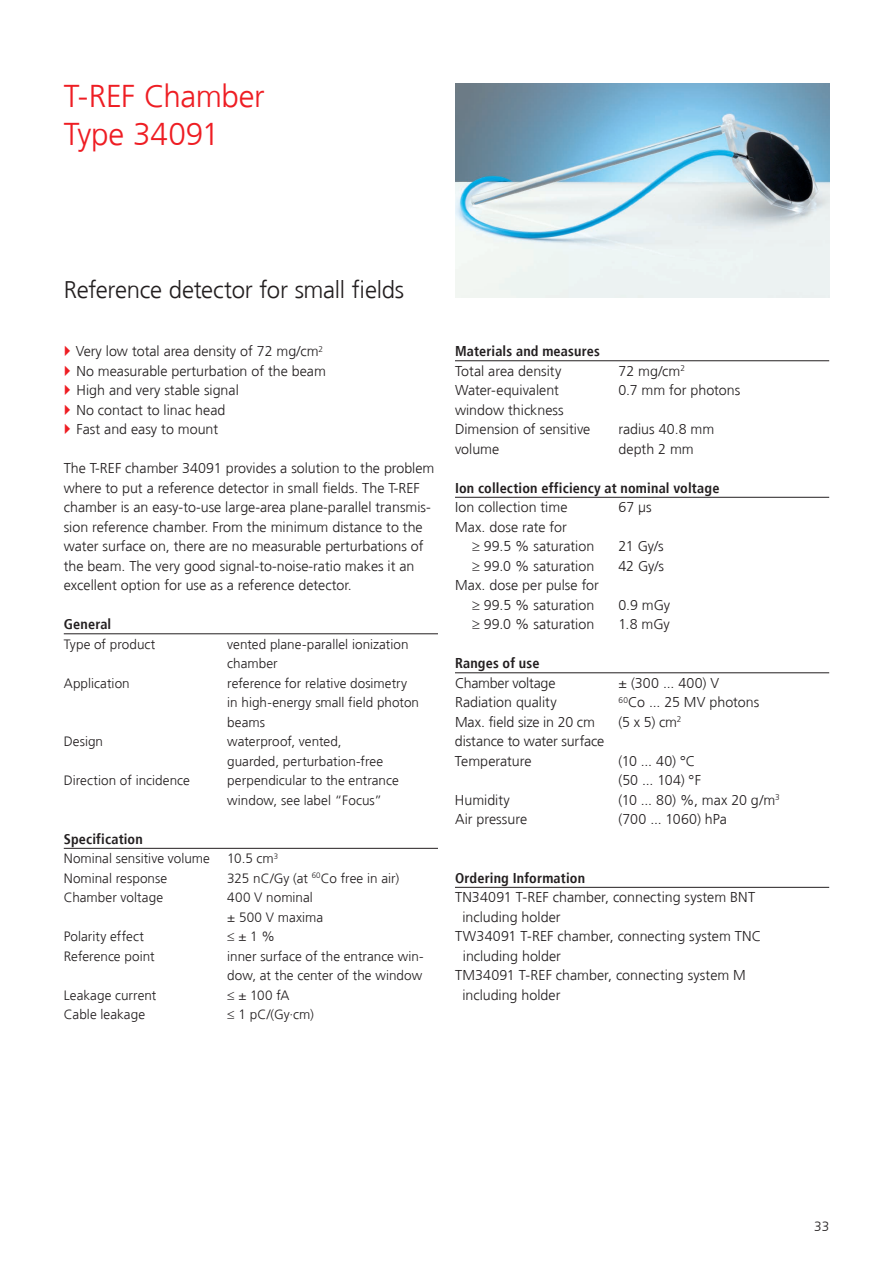
<style>
.page{position:relative;width:893px;height:1263px;background:#fff}
.page>*{position:absolute;margin:0;border:0;box-sizing:border-box;transform-origin:0 0}
.t1{font:300 31.5px/37.8px "Frutiger";letter-spacing:-.015em;color:#ee1d23}
.t2{font:300 24px "Frutiger";letter-spacing:-.015em;color:#231f20}
.t3{font:300 14.25px/19.5px "Frutiger";color:#231f20}
.t4{font:700 condensed 14.25px "Frutiger";letter-spacing:.015em;color:#231f20}
.t5{font:300 14.25px "Frutiger";letter-spacing:-.02em;color:#231f20}
.t6{font:300 13.5px/19.5px "Frutiger";letter-spacing:.005em;color:#231f20}
</style>
<div class="page">
<img style="left:455px;top:83px;width:374px;height:215px">
<hr style="left:64px;top:633px;width:374px;height:1px;background:#231f20">
<hr style="left:64px;top:848px;width:374px;height:1px;background:#231f20">
<hr style="left:455px;top:360px;width:374px;height:1px;background:#231f20">
<hr style="left:455px;top:497px;width:374px;height:1px;background:#231f20">
<hr style="left:455px;top:672px;width:374px;height:1px;background:#231f20">
<hr style="left:455px;top:887px;width:374px;height:1px;background:#231f20">
<h1 class="t1" style="left:64px;top:78px;width:203px">T-REF Chamber<br>Type 34091</h1>
<h2 class="t2" style="left:64px;top:276px;width:342px">Reference detector for small fields</h2>
<p class="t3" style="left:76px;top:342px;width:252px">Very low total area density of 72 mg/cm<sup>2<br></sup>No measurable perturbation of the beam<br>High and very stable signal<br>No contact to linac head<br>Fast and easy to mount</p>
<p class="t3" style="left:64px;top:459px;width:372px">The T-REF chamber 34091 provides a solution to the problem where to put a reference detector in small fields. The T-REF chamber is an easy-to-use large-area plane-parallel transmis&shy;sion reference chamber. From the minimum distance to the water surface on, there are no measurable perturbations of the beam. The very good signal-to-noise-ratio makes it an excellent option for use as a reference detector.</p>
<p class="t4" style="left:64px;top:616px;width:49px">General</p>
<p class="t6" style="left:64px;top:635px;width:93px">Type of product</p>
<p class="t6" style="left:227px;top:635px;width:183px">vented plane-parallel ionization chamber</p>
<p class="t6" style="left:64px;top:674px;width:67px">Application</p>
<p class="t6" style="left:227px;top:674px;width:193px">reference for relative dosimetry in high-energy small field photon beams</p>
<p class="t6" style="left:64px;top:732px;width:41px">Design</p>
<p class="t6" style="left:227px;top:732px;width:157px">waterproof, vented, guarded, perturbation-free</p>
<p class="t6" style="left:64px;top:771px;width:128px">Direction of incidence</p>
<p class="t6" style="left:227px;top:771px;width:173px">perpendicular to the entrance window, see label “Focus”</p>
<p class="t4" style="left:64px;top:830px;width:81px">Specification</p>
<p class="t6" style="left:64px;top:849px;width:148px">Nominal sensitive volume</p>
<p class="t6" style="left:227px;top:849px;width:52px">10.5 cm<sup>3</sup></p>
<p class="t6" style="left:64px;top:869px;width:105px">Nominal response</p>
<p class="t6" style="left:227px;top:869px;width:173px">325 nC/Gy (at <sup>60</sup>Co free in air)</p>
<p class="t6" style="left:64px;top:888px;width:101px">Chamber voltage</p>
<p class="t6" style="left:227px;top:888px;width:97px">400 V nominal ± 500 V maxima</p>
<p class="t6" style="left:64px;top:927px;width:82px">Polarity effect</p>
<p class="t6" style="left:227px;top:927px;width:49px">≤ ± 1 %</p>
<p class="t6" style="left:64px;top:947px;width:92px">Reference point</p>
<p class="t6" style="left:227px;top:947px;width:198px">inner surface of the entrance win&shy;dow, at the center of the window</p>
<p class="t6" style="left:64px;top:986px;width:94px">Leakage current</p>
<p class="t6" style="left:227px;top:986px;width:64px">≤ ± 100 fA</p>
<p class="t6" style="left:64px;top:1005px;width:83px">Cable leakage</p>
<p class="t6" style="left:227px;top:1005px;width:88px">≤ 1 pC/(Gy·cm)</p>
<p class="t4" style="left:455px;top:343px;width:147px">Materials and measures</p>
<p class="t3" style="left:455px;top:361px;width:108px">Total area density</p>
<p class="t3" style="left:618px;top:361px;width:68px">72 mg/cm<sup>2</sup></p>
<p class="t3" style="left:455px;top:381px;width:105px">Water-equivalent</p>
<p class="t3" style="left:618px;top:381px;width:123px">0.7 mm for photons</p>
<p class="t3" style="left:455px;top:400px;width:137px">window thickness<br>Dimension of sensitive</p>
<p class="t3" style="left:618px;top:420px;width:97px">radius 40.8 mm</p>
<p class="t3" style="left:455px;top:439px;width:46px">volume</p>
<p class="t3" style="left:618px;top:439px;width:77px">depth 2 mm</p>
<p class="t4" style="left:455px;top:479px;width:266px">Ion collection efficiency at nominal voltage</p>
<p class="t3" style="left:455px;top:498px;width:114px">Ion collection time</p>
<p class="t3" style="left:618px;top:498px;width:35px">67 µs</p>
<p class="t3" style="left:472px;top:517px;width:124px;text-indent:-17px">Max. dose rate for<br>≥ 99.5 % saturation</p>
<p class="t3" style="left:618px;top:537px;width:47px">21 Gy/s</p>
<p class="t3" style="left:472px;top:556px;width:124px">≥ 99.0 % saturation</p>
<p class="t3" style="left:618px;top:556px;width:47px">42 Gy/s</p>
<p class="t3" style="left:472px;top:576px;width:128px;text-indent:-17px">Max. dose per pulse for ≥ 99.5 % saturation</p>
<p class="t3" style="left:618px;top:595px;width:53px">0.9 mGy</p>
<p class="t3" style="left:472px;top:615px;width:124px">≥ 99.0 % saturation</p>
<p class="t3" style="left:618px;top:615px;width:53px">1.8 mGy</p>
<p class="t4" style="left:455px;top:655px;width:86px">Ranges of use</p>
<p class="t5" style="left:455px;top:675px;width:102px">Chamber voltage</p>
<p class="t3" style="left:618px;top:673px;width:102px">± (300 ... 400) V</p>
<p class="t3" style="left:455px;top:693px;width:103px">Radiation quality</p>
<p class="t3" style="left:618px;top:693px;width:142px"><sup>60</sup>Co ... 25 MV photons</p>
<p class="t3" style="left:455px;top:712px;width:141px">Max. field size in 20 cm</p>
<p class="t3" style="left:618px;top:712px;width:65px">(5 x 5) cm<sup>2</sup></p>
<p class="t3" style="left:455px;top:732px;width:151px">distance to water surface<br>Temperature</p>
<p class="t3" style="left:618px;top:751px;width:84px">(10 ... 40) °C (50 ... 104) °F</p>
<p class="t3" style="left:455px;top:790px;width:56px">Humidity</p>
<p class="t3" style="left:618px;top:790px;width:163px">(10 ... 80) %, max 20 g/m<sup>3</sup></p>
<p class="t3" style="left:455px;top:810px;width:74px">Air pressure</p>
<p class="t3" style="left:618px;top:810px;width:110px">(700 ... 1060) hPa</p>
<p class="t4" style="left:455px;top:869px;width:132px">Ordering Information</p>
<p class="t3" style="left:455px;top:888px;width:302px">TN34091 T-REF chamber, connecting system BNT</p>
<p class="t3" style="left:462px;top:907px;width:100px">including holder</p>
<p class="t3" style="left:455px;top:927px;width:308px">TW34091 T-REF chamber, connecting system TNC</p>
<p class="t3" style="left:463px;top:946px;width:100px">including holder</p>
<p class="t3" style="left:455px;top:966px;width:292px">TM34091 T-REF chamber, connecting system M</p>
<p class="t3" style="left:462px;top:985px;width:100px">including holder</p>
<p class="t6" style="left:814px;top:1216px;width:17px">33</p>
</div>
